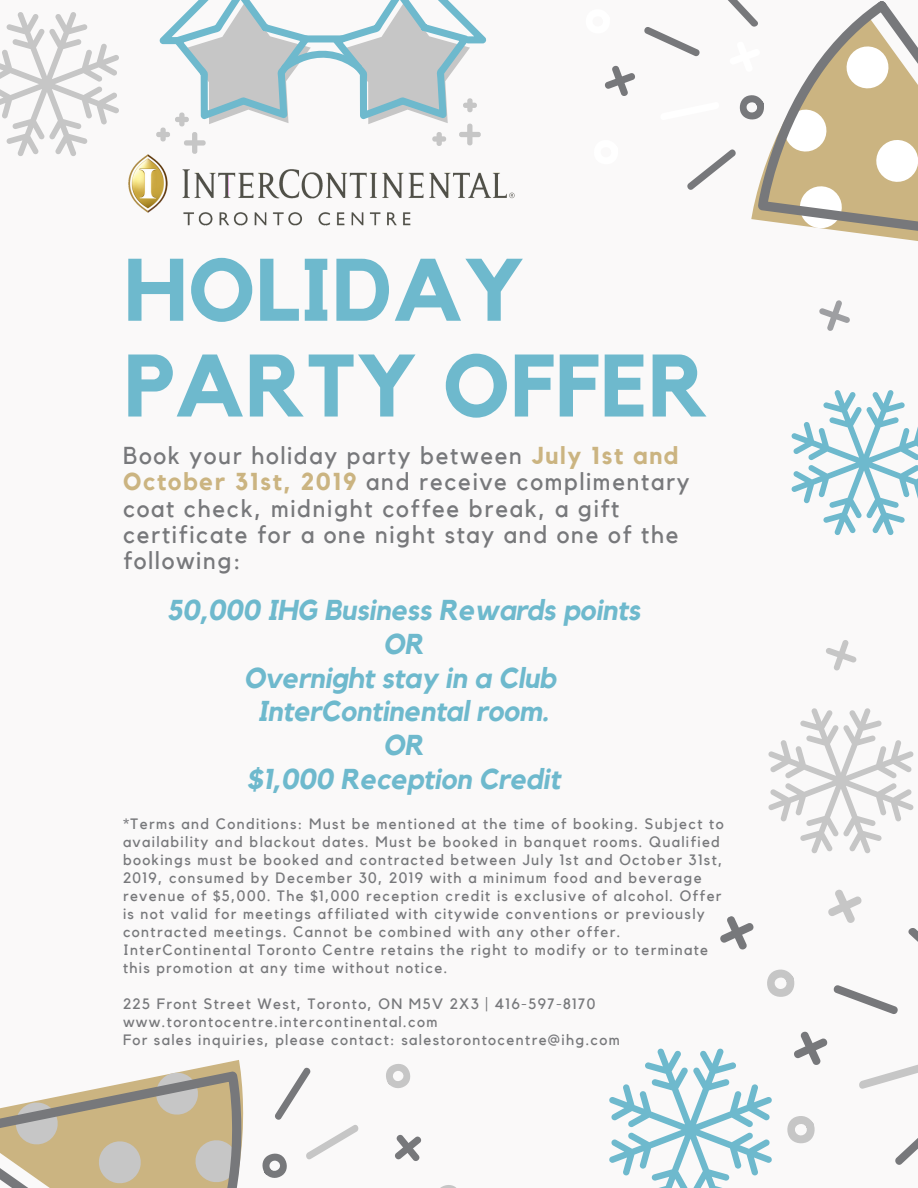
<style>
.page{position:relative;width:918px;height:1188px;background:#faf9f9}
.page>*{position:absolute;margin:0;border:0;box-sizing:border-box;transform-origin:0 0}
.t1{font:700 87.45px/95.8px "Kollektif";letter-spacing:.01em;color:#6eb9cd}
.t2{font:italic 700 28.65px/33.9px "Kollektif";letter-spacing:-.01em;color:#6eb9cd;text-align:center}
.t3{font:24.45px/26.4px "Kollektif";letter-spacing:.07em;color:#77787b}
.t4{font:15px/18px "Kollektif";letter-spacing:.09em;color:#77787b}
.s1{font-weight:700;color:#cbb481}
</style>
<div class="page">
<svg style="left:156px;top:0;width:331px;height:154px"></svg>
<svg style="left:791px;top:390px;width:127px;height:145px"></svg>
<svg style="left:440px;top:1185px;width:16px;height:3px"></svg>
<svg style="left:0;top:1060px;width:244px;height:128px;fill:#cbb481"></svg>
<svg style="left:262px;top:1064px;width:160px;height:114px"></svg>
<svg style="left:826px;top:640px;width:31px;height:31px"></svg>
<svg style="left:609px;top:708px;width:309px;height:480px"></svg>
<svg style="left:0;top:12px;width:119px;height:144px"></svg>
<img style="left:109px;top:154px;width:406px;height:72px">
<svg style="left:751px;top:1px;width:167px;height:330px"></svg>
<svg style="left:687px;top:149px;width:49px;height:41px"></svg>
<svg style="left:605px;top:0;width:163px;height:130px"></svg>
<h1 class="t1" style="left:124px;top:246px;width:586px">HOLIDAY<br>PARTY OFFER</h1>
<h3 class="t3" style="left:123px;top:443px;width:568px">Book your holiday party between <span class="s1">July 1st and October 31st, 2019</span> and receive complimentary coat check, midnight coffee break, a gift certificate for a one night stay and one of the following:</h3>
<h2 class="t2" style="left:167px;top:594px;width:475px">50,000 IHG Business Rewards points<br>OR<br>Overnight stay in a Club<br>InterContinental room.<br>OR<br>$1,000 Reception Credit</h2>
<p class="t4" style="left:123px;top:816px;width:602px">*Terms and Conditions: Must be mentioned at the time of booking. Subject to availability and blackout dates. Must be booked in banquet rooms. Qualified bookings must be booked and contracted between July 1st and October 31st, 2019, consumed by December 30, 2019 with a minimum food and beverage revenue of $5,000. The $1,000 reception credit is exclusive of alcohol. Offer is not valid for meetings affiliated with citywide conventions or previously contracted meetings. Cannot be combined with any other offer.<br>InterContinental Toronto Centre retains the right to modify or to terminate this promotion at any time without notice.</p>
<p class="t4" style="left:123px;top:996px;width:498px">225 Front Street West, Toronto, ON M5V 2X3 | 416-597-8170 www.torontocentre.intercontinental.com<br>For sales inquiries, please contact: salestorontocentre@ihg.com</p>
</div>
